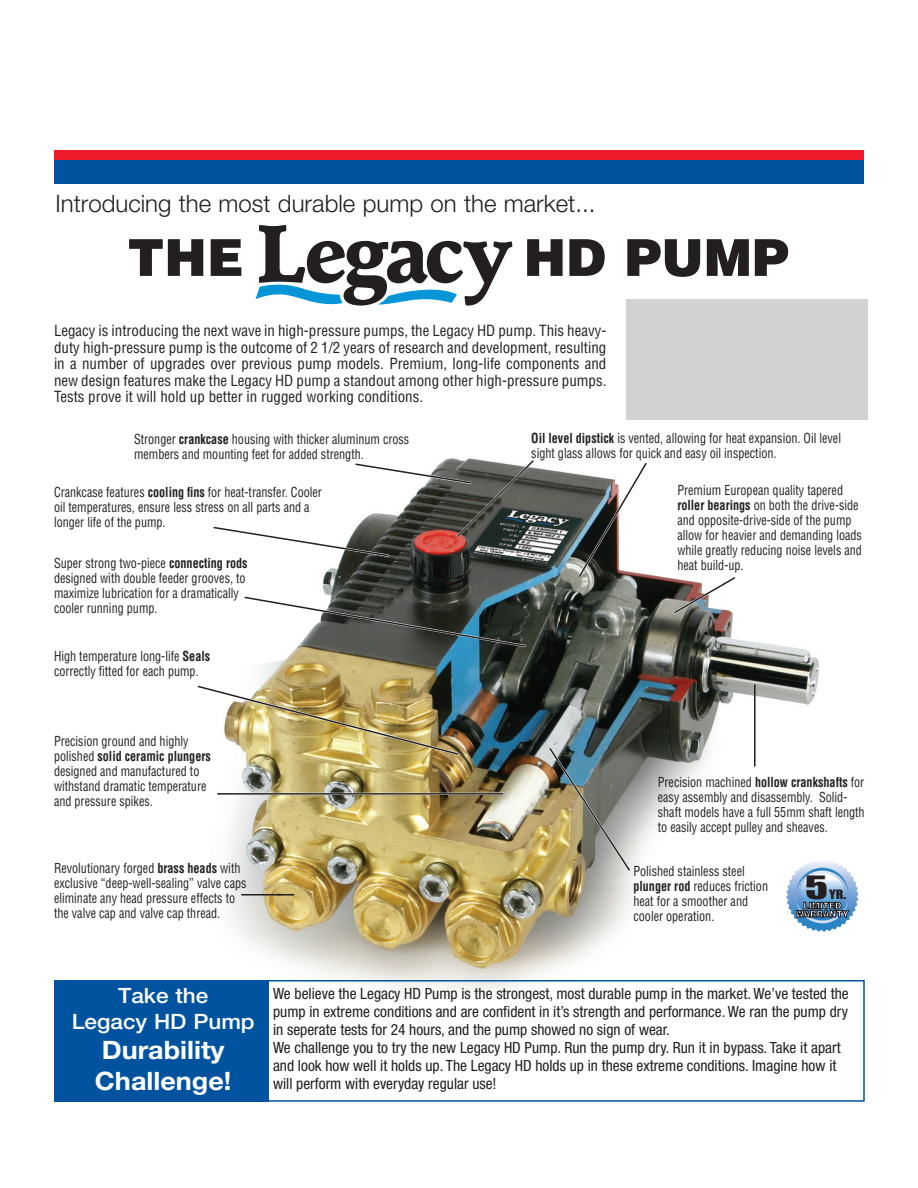
<style>
.page{position:relative;width:918px;height:1188px;background:#fff}
.page>*{position:absolute;margin:0;border:0;box-sizing:border-box;transform-origin:0 0}
.t1{font:900 51px "Helvetica";color:#231f20}
.t2{font:29.7px "Impact";color:#231f20;scale:1.44 1}
.t3{font:700 25.35px/30.5px "Helvetica Neue";color:#fff;scale:1.06 1}
.t4{font:300 24px "Helvetica Neue";color:#231f20}
.t5{font:500 21.15px/25.3px "Helvetica Neue";color:#fff;text-align:center;scale:1.06 1}
.t6{font:condensed 15.45px/18px "Helvetica Neue";color:#231f20}
.t7{font:condensed 15px/16.5px "Helvetica";color:#231f20;text-align:justify}
.t8{font:condensed 13.5px/15px "Helvetica";color:#231f20;scale:.9 1}
.t9{font:12px "Impact";color:#231f20;scale:1.18 1}
.t10{font:900 9px/8.2px "Helvetica";color:#fff;text-align:center;scale:.92 1}
.s1{font-weight:700}
</style>
<div class="page">
<img style="left:227px;top:457px;width:592px;height:544px">
<div style="left:54px;top:150px;width:810px;height:12px;background:#ee1b2c"></div>
<div style="left:54px;top:161px;width:810px;height:23px;background:#0153a0"></div>
<svg style="left:256px;top:225px;width:256px;height:81px"></svg>
<div style="left:54px;top:981px;width:214px;height:121px;background:#0153a0"></div>
<div style="left:626px;top:299px;width:242px;height:121px;background:#d1d2d4"></div>
<img style="left:197px;top:684px;width:265px;height:73px">
<hr style="left:223px;top:793px;width:281px;height:2px;background:#fff">
<hr style="left:217px;top:793px;width:286px;height:2px;background:#231f20">
<hr style="left:241px;top:894px;width:53px;height:2px;background:#231f20">
<svg style="left:213px;top:458px;width:323px;height:100px"></svg>
<svg style="left:671px;top:575px;width:67px;height:41px"></svg>
<hr style="left:754px;top:684px;width:2px;height:83px;background:#231f20">
<img style="left:547px;top:745px;width:85px;height:127px">
<div style="left:54px;top:980px;width:811px;height:122px;border:2px solid #0153a0"></div>
<svg style="left:576px;top:460px;width:73px;height:120px"></svg>
<svg style="left:242px;top:595px;width:286px;height:54px"></svg>
<svg style="left:786px;top:859px;width:73px;height:73px"></svg>
<h3 class="t4" style="left:56px;top:189px;width:541px">Introducing the most durable pump on the market...</h3>
<h1 class="t1" style="left:128px;top:224px;width:118px">THE</h1>
<h1 class="t1" style="left:524px;top:224px;width:267px">HD pump</h1>
<p class="t7" style="left:54px;top:322px;width:554px">Legacy is introducing the next wave in high-pressure pumps, the Legacy HD pump. This heavy&shy;duty high-pressure pump is the outcome of 2 1/2 years of research and development, resulting in a number of upgrades over previous pump models. Premium, long-life components and new design features make the Legacy HD pump a standout among other high-pressure pumps.<br>Tests prove it will hold up better in rugged working conditions.</p>
<p class="t8" style="left:134px;top:431px;width:307px">Stronger <span class="s1">crankcase</span> housing with thicker aluminum cross members and mounting feet for added strength.</p>
<p class="t8" style="left:531px;top:430px;width:346px"><span class="s1">Oil level dipstick</span> is vented, allowing for heat expansion. Oil level sight glass allows for quick and easy oil inspection.</p>
<p class="t8" style="left:54px;top:485px;width:299px">Crankcase features <span class="s1">cooling fins</span> for heat-transfer. Cooler oil temperatures, ensure less stress on all parts and a longer life of the pump.</p>
<p class="t8" style="left:54px;top:556px;width:217px">Super strong two-piece <span class="s1">connecting rods </span>designed with double feeder grooves, to maximize lubrication for a dramatically cooler running pump.</p>
<p class="t8" style="left:54px;top:649px;width:175px">High temperature long-life <span class="s1">Seals </span>correctly fitted for each pump.</p>
<p class="t8" style="left:54px;top:734px;width:176px">Precision ground and highly polished <span class="s1">solid ceramic plungers </span>designed and manufactured to withstand dramatic temperature and pressure spikes.</p>
<p class="t8" style="left:54px;top:860px;width:215px">Revolutionary forged <span class="s1">brass heads</span> with exclusive “deep-well-sealing” valve caps eliminate any head pressure effects to the valve cap and valve cap thread.</p>
<p class="t8" style="left:677px;top:482px;width:207px">Premium European quality tapered <span class="s1">roller bearings</span> on both the drive-side and opposite-drive-side of the pump allow for heavier and demanding loads while greatly reducing noise levels and heat build-up.</p>
<p class="t8" style="left:658px;top:775px;width:231px">Precision machined <span class="s1">hollow crankshafts</span> for easy assembly and disassembly. Solid&shy;shaft models have a full 55mm shaft length to easily accept pulley and sheaves.</p>
<p class="t8" style="left:633px;top:864px;width:151px">Polished stainless steel <span class="s1">plunger rod</span> reduces friction heat for a smoother and cooler operation.</p>
<h2 class="t2" style="left:805px;top:869px;width:17px">5</h2>
<p class="t9" style="left:829px;top:887px;width:16px">YR.</p>
<p class="t10" style="left:796px;top:901px;width:59px">LIMITED<br>WARRANTY</p>
<h3 class="t5" style="left:72px;top:983px;width:174px">Take the<br>Legacy HD Pump</h3>
<h3 class="t3" style="left:95px;top:1034px;width:130px">Durability<br>Challenge!</h3>
<p class="t6" style="left:273px;top:984px;width:577px">We believe the Legacy HD Pump is the strongest, most durable pump in the market. We’ve tested the pump in extreme conditions and are confident in it’s strength and performance. We ran the pump dry in seperate tests for 24 hours, and the pump showed no sign of wear.<br>We challenge you to try the new Legacy HD Pump. Run the pump dry. Run it in bypass. Take it apart and look how well it holds up. The Legacy HD holds up in these extreme conditions. Imagine how it will perform with everyday regular use!</p>
</div>
